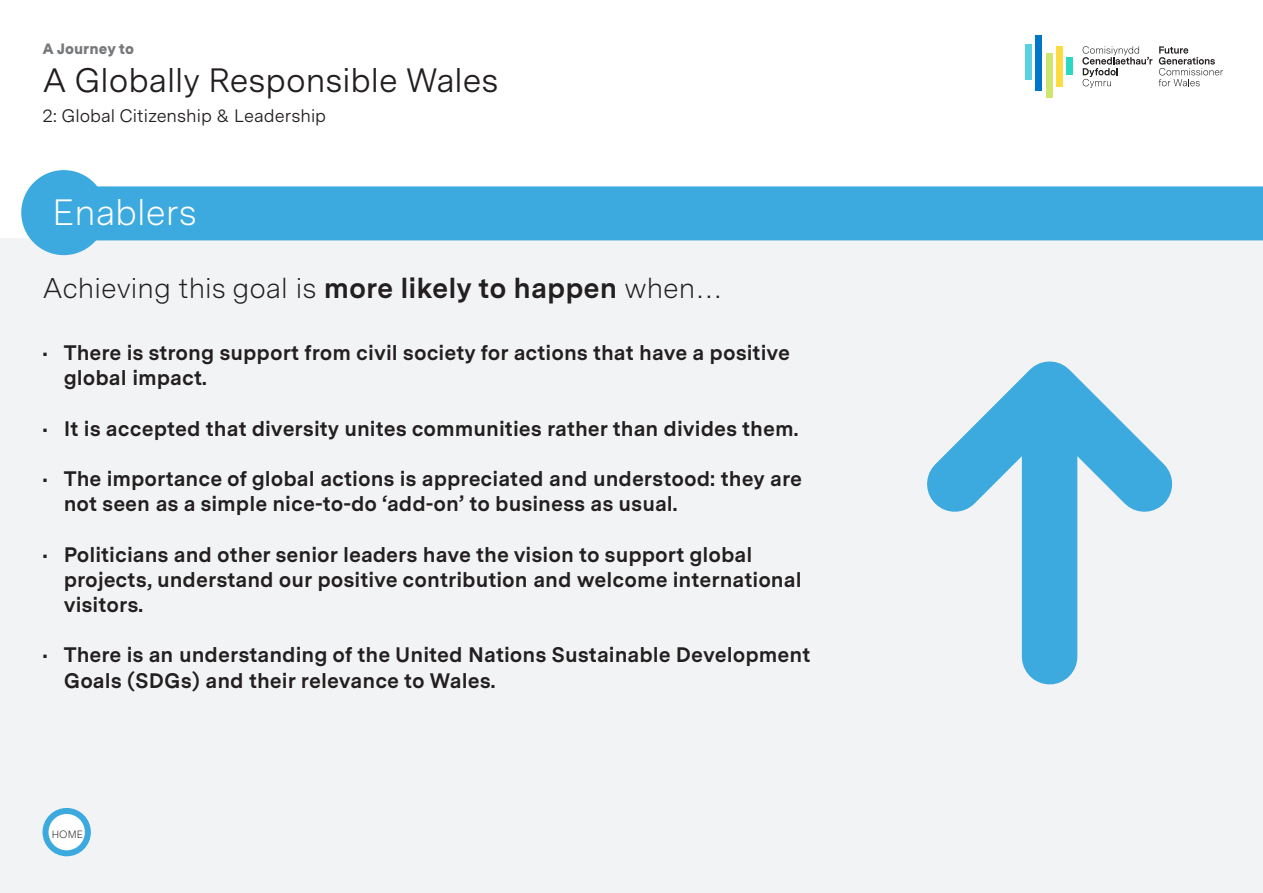
<style>
.page{position:relative;width:1263px;height:893px;background:#fff}
.page>*{position:absolute;margin:0;border:0;box-sizing:border-box;transform-origin:0 0}
.Text{font:300 36.6px "Messina Sans";color:#fff}
.t1{font:33.75px "Messina Sans";color:#231f20}
.First_Para{font:300 28.5px "Messina Sans";color:#231f20}
.Text-2{font:700 21px/25.2px "Messina Sans";color:#231f20}
.t2{font:18px "Messina Sans";color:#231f20}
.t3{font:900 15px "Messina Sans";color:#76787b}
.Text-3{font:300 10.5px "Messina Sans";color:#231f20}
.s1{font-weight:700}
</style>
<div class="page">
<div style="left:0;top:238px;width:1263px;height:655px;background:#f2f3f4"></div>
<div style="left:21px;top:170px;width:85px;height:85px;background:#3daadf;border-radius:50%"></div>
<div style="left:1025px;top:44px;width:7px;height:35px;background:#59d0e4"></div>
<div style="left:1036px;top:35px;width:6px;height:55px;background:#0076c8"></div>
<div style="left:1046px;top:53px;width:6px;height:45px;background:#cee66e"></div>
<div style="left:1056px;top:46px;width:6px;height:40px;background:#ffdb42"></div>
<div style="left:1066px;top:57px;width:6px;height:18px;background:#2bd8c4"></div>
<svg style="left:1159px;top:46px;width:64px;height:40px"></svg>
<svg style="left:1082px;top:46px;width:70px;height:42px"></svg>
<div style="left:43px;top:186px;width:1220px;height:54px;background:#3daadf"></div>
<svg style="left:927px;top:361px;width:246px;height:201px"></svg>
<div style="left:1022px;top:402px;width:55px;height:255px;background:#3daadf"></div>
<div style="left:46px;top:811px;width:42px;height:42px;background:#fff;border-radius:50%"></div>
<div style="left:43px;top:808px;width:48px;height:48px;border:6px solid #3daadf;border-radius:50%"></div>
<p class="t3" style="left:43px;top:40px;width:93px">A Journey to</p>
<p class="t1" style="left:43px;top:60px;width:457px">A Globally Responsible Wales</p>
<p class="t2" style="left:43px;top:105px;width:285px">2: Global Citizenship &amp; Leadership</p>
<p class="Text" style="left:53px;top:190px;width:146px">Enablers</p>
<p class="First_Para" style="left:43px;top:271px;width:681px">Achieving this goal is <span class="s1">more likely to happen</span> when…</p>
<p class="Text-2" style="left:64px;top:341px;width:728px;text-indent:-21px">• There is strong support from civil society for actions that have a positive global impact.</p>
<p class="Text-2" style="left:43px;top:417px;width:757px">• It is accepted that diversity unites communities rather than divides them.</p>
<p class="Text-2" style="left:64px;top:467px;width:740px;text-indent:-21px">• The importance of global actions is appreciated and understood: they are not seen as a simple nice-to-do ‘add-on’ to business as usual.</p>
<p class="Text-2" style="left:64px;top:543px;width:739px;text-indent:-21px">• Politicians and other senior leaders have the vision to support global projects, understand our positive contribution and welcome international visitors.</p>
<p class="Text-2" style="left:64px;top:644px;width:748px;text-indent:-21px">• There is an understanding of the United Nations Sustainable Development<br>Goals (SDGs) and their relevance to Wales.</p>
<p class="Text-3" style="left:52px;top:828px;width:33px">HOME</p>
</div>
